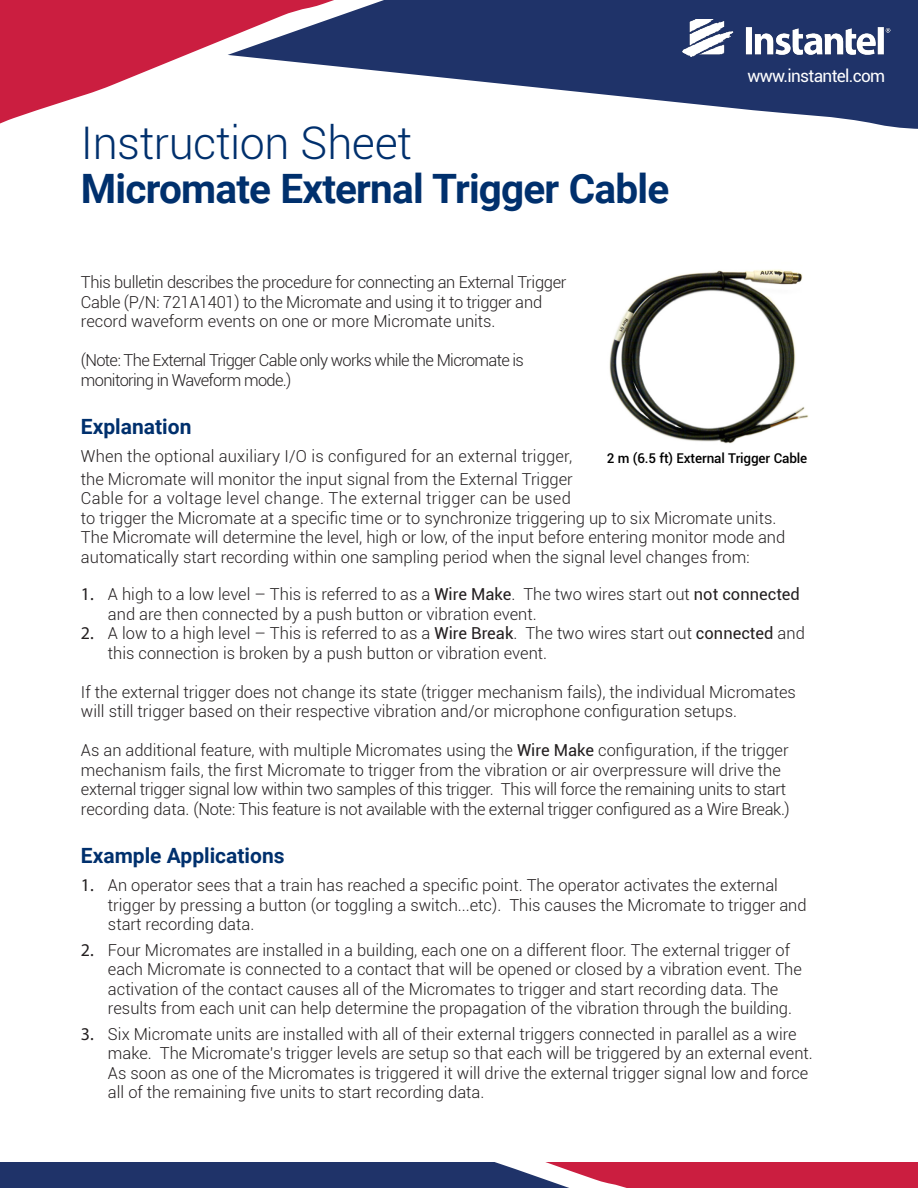
<style>
.page{position:relative;width:918px;height:1188px;background:#fff}
.page>*{position:absolute;margin:0;border:0;box-sizing:border-box;transform-origin:0 0}
.t1{font:300 45px "Roboto";letter-spacing:-.01em;color:#00306d}
.t2{font:700 40.5px "Roboto";letter-spacing:-.02em;color:#00306d}
.Blue_Heading{font:700 21px "Roboto";color:#00306d}
.t3{font:17.25px "Roboto";letter-spacing:-.04em;color:#fff}
.t4{font:300 16.5px/19.5px "Roboto";color:#231f20}
.t5{font:300 16.5px/19.5px "Roboto";letter-spacing:-.025em;color:#231f20}
.t6{font:300 16.5px/19.5px "Roboto";letter-spacing:-.04em;color:#231f20}
.t7{font:500 13.5px "Roboto";letter-spacing:-.01em;color:#000}
.s1{font-family:"Myriad Pro";font-weight:400;font-size:18px}
.s2{font-weight:400}
</style>
<div class="page">
<svg style="left:0;top:0;width:918px;height:129px"></svg>
<img style="left:683px;top:20px;width:208px;height:37px">
<svg style="left:0;top:1162px;width:918px;height:26px;background:#6a3662"></svg>
<img style="left:609px;top:269px;width:199px;height:175px">
<h1 class="t1" style="left:81px;top:112px;width:332px">Instruction Sheet</h1>
<p class="t2" style="left:81px;top:160px;width:590px">Micromate External Trigger Cable</p>
<p class="t3" style="left:748px;top:64px;width:139px">www.instantel.com</p>
<p class="t5" style="left:81px;top:272px;width:487px">This bulletin describes the procedure for connecting an External Trigger<br>Cable (P/N: 721A1401) to the Micromate and using it to trigger and</p>
<p class="t4" style="left:81px;top:311px;width:416px">record waveform events on one or more Micromate units.</p>
<p class="t6" style="left:81px;top:350px;width:445px">(Note: The External Trigger Cable only works while the Micromate is monitoring in Waveform mode.)</p>
<p class="Blue_Heading" style="left:81px;top:412px;width:112px">Explanation</p>
<p class="t4" style="left:81px;top:445px;width:493px;line-height:22.5px">When the optional auxiliary I/O is configured for an external trigger, the Micromate will monitor the input signal from the External Trigger</p>
<p class="t4" style="left:81px;top:488px;width:706px">Cable for a voltage level change. The external trigger can be used<br>to trigger the Micromate at a specific time or to synchronize triggering up to six Micromate units.<br>The Micromate will determine the level, high or low, of the input before entering monitor mode and automatically start recording within one sampling period when the signal level changes from:</p>
<p class="t4" style="left:108px;top:584px;width:693px;text-indent:-27px"><span class="s1">1.</span> A high to a low level – This is referred to as a <span class="s2">Wire Make</span>. The two wires start out <span class="s2">not connected </span>and are then connected by a push button or vibration event.</p>
<p class="t4" style="left:108px;top:623px;width:698px;text-indent:-27px"><span class="s1">2.</span> A low to a high level – This is referred to as a <span class="s2">Wire Break</span>. The two wires start out <span class="s2">connected</span> and this connection is broken by a push button or vibration event.</p>
<p class="t4" style="left:81px;top:682px;width:717px">If the external trigger does not change its state (trigger mechanism fails), the individual Micromates will still trigger based on their respective vibration and/or microphone configuration setups.</p>
<p class="t4" style="left:81px;top:740px;width:710px">As an additional feature, with multiple Micromates using the <span class="s2">Wire Make</span> configuration, if the trigger mechanism fails, the first Micromate to trigger from the vibration or air overpressure will drive the external trigger signal low within two samples of this trigger. This will force the remaining units to start recording data. (Note: This feature is not available with the external trigger configured as a Wire Break.)</p>
<p class="Blue_Heading" style="left:81px;top:841px;width:205px">Example Applications</p>
<p class="t4" style="left:108px;top:875px;width:700px;text-indent:-27px"><span class="s1">1.</span> An operator sees that a train has reached a specific point. The operator activates the external trigger by pressing a button (or toggling a switch...etc). This causes the Micromate to trigger and start recording data.</p>
<p class="t4" style="left:108px;top:940px;width:695px;text-indent:-27px"><span class="s1">2.</span> Four Micromates are installed in a building, each one on a different floor. The external trigger of each Micromate is connected to a contact that will be opened or closed by a vibration event. The activation of the contact causes all of the Micromates to trigger and start recording data. The results from each unit can help determine the propagation of the vibration through the building.</p>
<p class="t4" style="left:108px;top:1024px;width:706px;text-indent:-27px"><span class="s1">3.</span> Six Micromate units are installed with all of their external triggers connected in parallel as a wire make. The Micromate’s trigger levels are setup so that each will be triggered by an external event.<br>As soon as one of the Micromates is triggered it will drive the external trigger signal low and force all of the remaining five units to start recording data.</p>
<p class="t7" style="left:607px;top:449px;width:202px">2 m (6.5 ft) External Trigger Cable</p>
</div>
